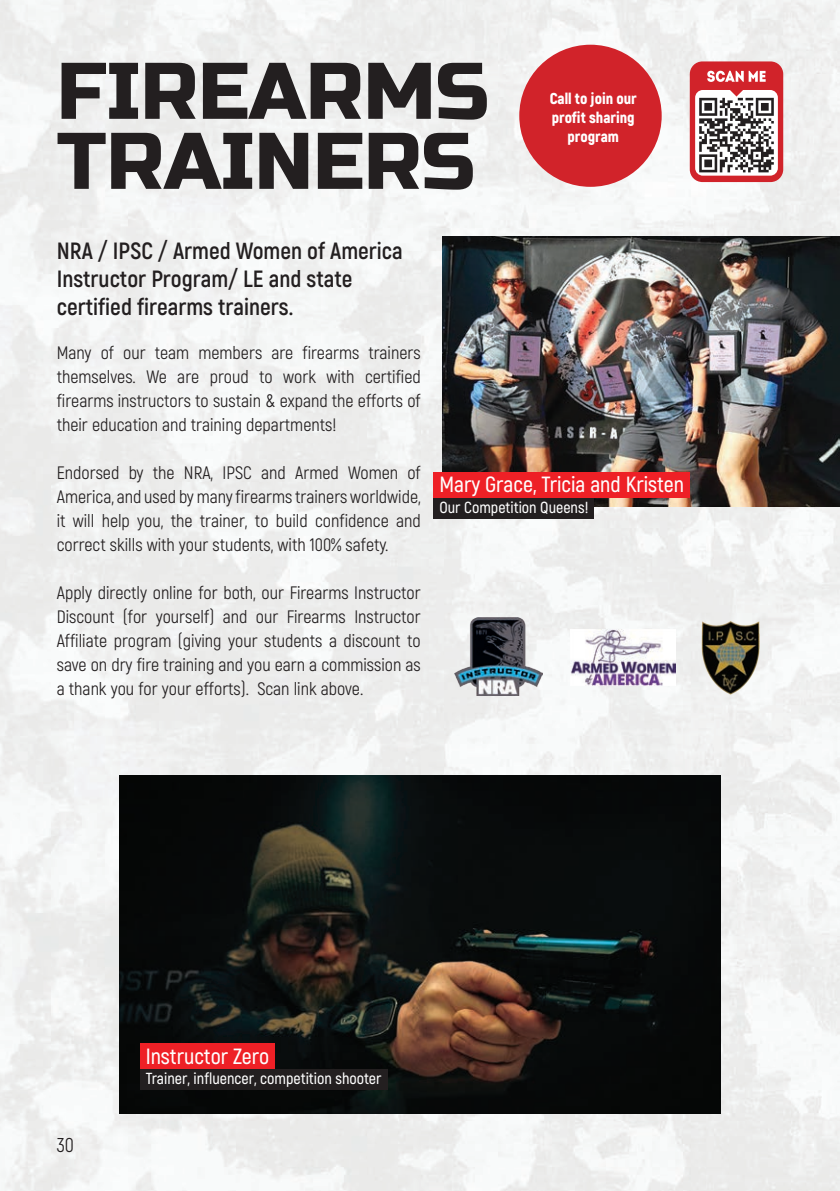
<style>
.page{position:relative;width:840px;height:1191px;background:#fff}
.page>*{position:absolute;margin:0;border:0;box-sizing:border-box;transform-origin:0 0}
.t1{font:80px "Russo One";color:#231f20}
.t2{font:700 23.6px/28.2px "Akrobat";color:#231f20}
.t3{font:600 22px "Akrobat";color:#fff}
.t4{font:20px "Akrobat";color:#231f20}
.t5{font:18px/24px "Akrobat";color:#231f20;text-align:justify}
.t6{font:600 16px "Akrobat";color:#fff}
.t7{font:900 15.6px/18.8px "Akrobat";color:#fff}
</style>
<div class="page">
<img style="left:0;top:0;width:839px;height:1191px">
<div style="left:519px;top:45px;width:142px;height:142px;background:#d1232a;border-radius:50%"></div>
<div style="left:689px;top:61px;width:93px;height:121px;background:#d1232a;border-radius:13px"></div>
<svg style="left:707px;top:71px;width:58px;height:11px"></svg>
<svg style="left:694px;top:90px;width:83px;height:86px"></svg>
<img style="left:454px;top:617px;width:88px;height:78px">
<img style="left:570px;top:629px;width:105px;height:56px">
<img style="left:119px;top:775px;width:601px;height:338px">
<div style="left:140px;top:1069px;width:247px;height:20px;background:#231f20"></div>
<div style="left:140px;top:1043px;width:135px;height:26px;background:#ee2026"></div>
<img style="left:442px;top:236px;width:397px;height:271px">
<div style="left:433px;top:498px;width:160px;height:20px;background:#231f20"></div>
<div style="left:433px;top:472px;width:256px;height:26px;background:#ee2026"></div>
<svg style="left:698px;top:90px;width:75px;height:82px;background:#999696"></svg>
<img style="left:698px;top:620px;width:63px;height:75px">
<h1 class="t1" style="left:57px;top:45px;width:433px">FIREARMS</h1>
<h1 class="t1" style="left:57px;top:115px;width:420px">TRAINERS</h1>
<p class="t7" style="left:549px;top:89px;width:88px">Call to join our profit sharing</p>
<p class="t7" style="left:567px;top:127px;width:53px">program</p>
<h2 class="t2" style="left:57px;top:236px;width:347px">NRA / IPSC / Armed Women of America<br>Instructor Program/ LE and state certified firearms trainers.</h2>
<p class="t5" style="left:57px;top:340px;width:365px">Many of our team members are firearms trainers themselves. We are proud to work with certified firearms instructors to sustain &amp; expand the efforts of their education and training departments!</p>
<p class="t5" style="left:57px;top:460px;width:365px">Endorsed by the NRA, IPSC and Armed Women of America, and used by many firearms trainers worldwide, it will help you, the trainer, to build confidence and correct skills with your students, with 100% safety.</p>
<p class="t5" style="left:57px;top:580px;width:365px">Apply directly online for both, our Firearms Instructor Discount (for yourself) and our Firearms Instructor Affiliate program (giving your students a discount to save on dry fire training and you earn a commission as a thank you for your efforts). Scan link above.</p>
<p class="t3" style="left:439px;top:471px;width:246px">Mary Grace, Tricia and Kristen</p>
<p class="t6" style="left:439px;top:497px;width:150px">Our Competition Queens!</p>
<p class="t4" style="left:57px;top:1133px;width:19px">30</p>
<p class="t3" style="left:146px;top:1042px;width:125px">Instructor Zero</p>
<p class="t6" style="left:146px;top:1068px;width:237px">Trainer, influencer, competition shooter</p>
</div>
